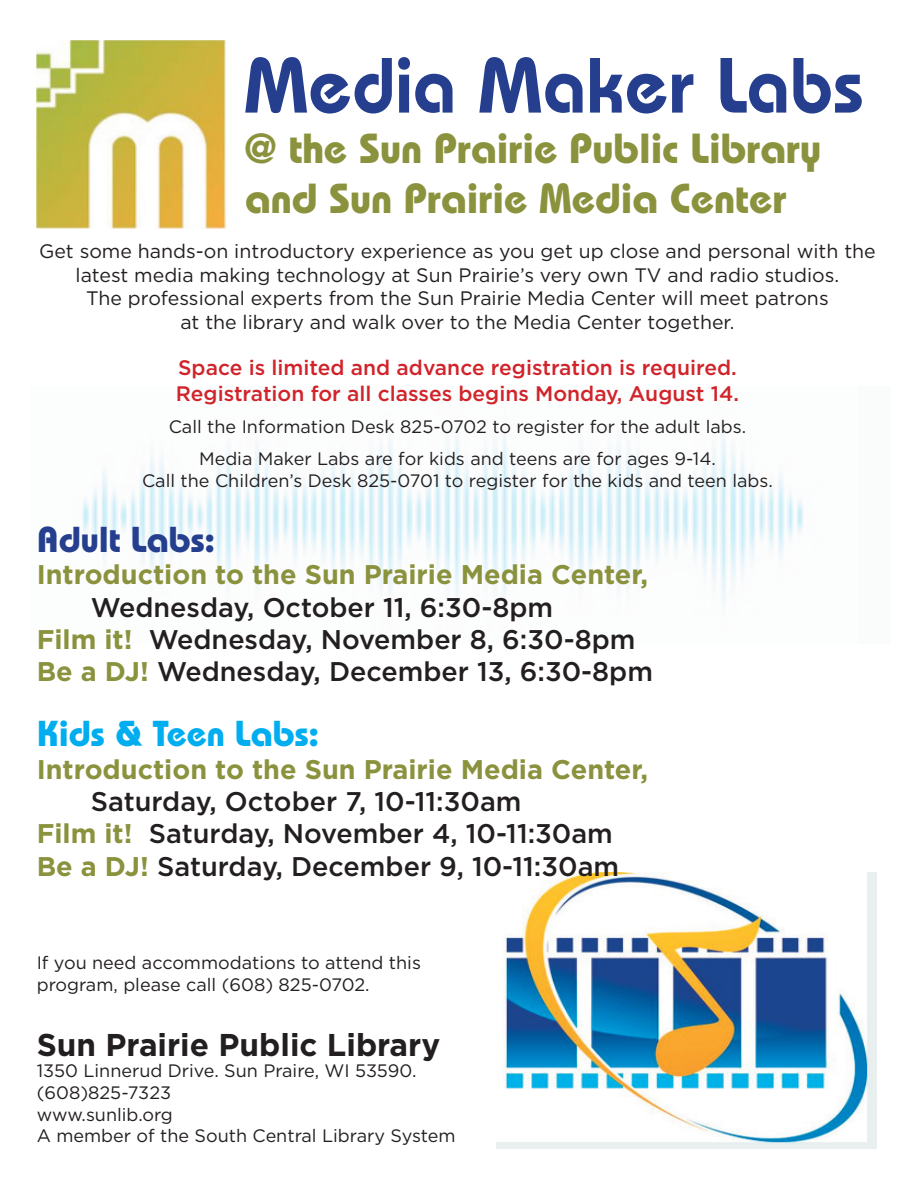
<style>
.page{position:relative;width:918px;height:1188px;background:#fff}
.page>*{position:absolute;margin:0;border:0;box-sizing:border-box;transform-origin:0 0}
.t1{font:600 78px "Bauhaus";color:#253f8e}
.t2{font:700 42px/50.4px "Bauhaus";color:#8b923d}
.t3{font:700 36px "Bauhaus";color:#00aeef}
.t4{font:700 36px "Bauhaus";color:#253f8e}
.t5{font:700 31.5px "Gotham";color:#231f20}
.t6{font:500 27px/32.4px "Gotham";color:#231f20}
.t7{font:700 27px "Gotham";color:#8b923d}
.t8{font:500 21px/25.2px "Gotham";color:#d1232a}
.t9{font:19.5px/23.4px "Gotham";color:#231f20;text-align:center}
.t10{font:18px/21.6px "Gotham";color:#231f20}
.s1{font-weight:700;color:#8b923d}
</style>
<div class="page">
<img style="left:497px;top:873px;width:380px;height:276px">
<img style="left:82px;top:426px;width:722px;height:181px">
<img style="left:37px;top:40px;width:189px;height:188px">
<h1 class="t1" style="left:244px;top:38px;width:621px">Media Maker Labs</h1>
<h2 class="t2" style="left:244px;top:122px;width:579px">@ the Sun Prairie Public Library and Sun Prairie Media Center</h2>
<p class="t9" style="left:39px;top:239px;width:838px">Get some hands-on introductory experience as you get up close and personal with the latest media making technology at Sun Prairie’s very own TV and radio studios.<br>The professional experts from the Sun Prairie Media Center will meet patrons<br>at the library and walk over to the Media Center together.</p>
<p class="t8" style="left:176px;top:355px;width:565px">Space is limited and advance registration is required.<br>Registration for all classes begins Monday, August 14.</p>
<p class="t10" style="left:169px;top:410px;width:579px;line-height:32.4px;text-align:center">Call the Information Desk 825-0702 to register for the adult labs.<br>Media Maker Labs are for kids and teens are for ages 9-14.</p>
<p class="t10" style="left:142px;top:469px;width:632px">Call the Children’s Desk 825-0701 to register for the kids and teen labs.</p>
<h3 class="t4" style="left:37px;top:517px;width:179px">Adult Labs:</h3>
<h3 class="t7" style="left:37px;top:557px;width:613px">Introduction to the Sun Prairie Media Center,</h3>
<h3 class="t6" style="left:37px;top:591px;width:618px;text-indent:54px">Wednesday, October 11, 6:30-8pm<br><span class="s1">Film it!</span> Wednesday, November 8, 6:30-8pm<br><span class="s1">Be a DJ!</span> Wednesday, December 13, 6:30-8pm</h3>
<h3 class="t3" style="left:37px;top:711px;width:284px">Kids &amp; Teen Labs:</h3>
<h3 class="t7" style="left:37px;top:751px;width:613px">Introduction to the Sun Prairie Media Center,</h3>
<h3 class="t6" style="left:37px;top:785px;width:584px;text-indent:54px">Saturday, October 7, 10-11:30am<br><span class="s1">Film it!</span> Saturday, November 4, 10-11:30am<br><span class="s1">Be a DJ!</span> Saturday, December 9, 10-11:30am</h3>
<p class="t10" style="left:37px;top:952px;width:386px">If you need accommodations to attend this program, please call (608) 825-0702.</p>
<h3 class="t5" style="left:37px;top:1024px;width:405px">Sun Prairie Public Library</h3>
<p class="t10" style="left:37px;top:1060px;width:420px">1350 Linnerud Drive. Sun Praire, WI 53590. (608)825-7323<br>www.sunlib.org<br>A member of the South Central Library System</p>
</div>
